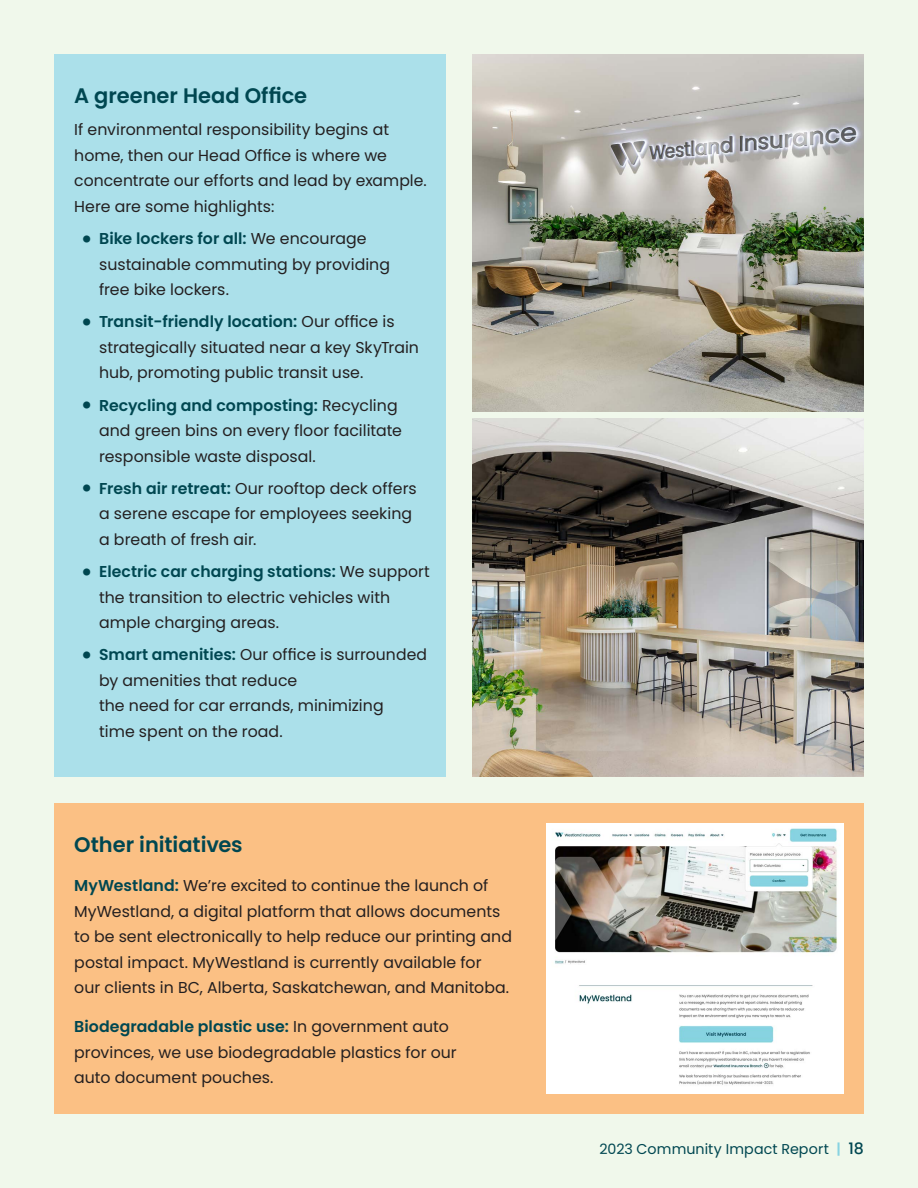
<style>
.page{position:relative;width:918px;height:1188px;background:#f0f8eb}
.page>*{position:absolute;margin:0;border:0;box-sizing:border-box;transform-origin:0 0}
.t1{font:600 21px "Poppins";color:#004751}
.t2{font:15.75px/25.5px "Poppins";color:#231f20}
.t3{font:14.25px "Poppins";letter-spacing:.005em;color:#004751}
.s1{font-weight:900;font-size:21px;color:#004751}
.s2{font-weight:600;color:#004751}
.s3{font-weight:600;color:#87d3e1}
.s4{font-weight:500;font-size:15.75px}
</style>
<div class="page">
<div style="left:54px;top:54px;width:392px;height:722px;background:#abe0ea"></div>
<div style="left:54px;top:803px;width:810px;height:311px;background:#fbc084"></div>
<img style="left:472px;top:54px;width:392px;height:358px">
<img style="left:472px;top:418px;width:392px;height:358px">
<img style="left:547px;top:824px;width:297px;height:270px">
<p class="t1" style="left:74px;top:84px;width:234px">A greener Head Office</p>
<p class="t2" style="left:74px;top:117px;width:353px">If environmental responsibility begins at home, then our Head Office is where we concentrate our efforts and lead by example.<br>Here are some highlights:</p>
<p class="t2" style="left:99px;top:226px;width:292px;text-indent:-18px"><span class="s1">•</span> <span class="s2">Bike lockers for all:</span> We encourage sustainable commuting by providing free bike lockers.</p>
<p class="t2" style="left:99px;top:309px;width:321px;text-indent:-18px"><span class="s1">•</span> <span class="s2">Transit-friendly location:</span> Our office is strategically situated near a key SkyTrain hub, promoting public transit use.</p>
<p class="t2" style="left:99px;top:392px;width:304px;text-indent:-18px"><span class="s1">•</span> <span class="s2">Recycling and composting:</span> Recycling and green bins on every floor facilitate responsible waste disposal.</p>
<p class="t2" style="left:99px;top:476px;width:319px;text-indent:-18px"><span class="s1">•</span> <span class="s2">Fresh air retreat:</span> Our rooftop deck offers a serene escape for employees seeking a breath of fresh air.</p>
<p class="t2" style="left:99px;top:559px;width:332px;text-indent:-18px"><span class="s1">•</span> <span class="s2">Electric car charging stations:</span> We support the transition to electric vehicles with ample charging areas.</p>
<p class="t2" style="left:99px;top:642px;width:329px;text-indent:-18px"><span class="s1">•</span> <span class="s2">Smart amenities:</span> Our office is surrounded by amenities that reduce<br>the need for car errands, minimizing<br>time spent on the road.</p>
<p class="t1" style="left:74px;top:833px;width:170px">Other initiatives</p>
<p class="t2" style="left:74px;top:873px;width:439px"><span class="s2">MyWestland:</span> We’re excited to continue the launch of MyWestland, a digital platform that allows documents to be sent electronically to help reduce our printing and postal impact. MyWestland is currently available for<br>our clients in BC, Alberta, Saskatchewan, and Manitoba.</p>
<p class="t2" style="left:74px;top:1014px;width:384px"><span class="s2">Biodegradable plastic use:</span> In government auto provinces, we use biodegradable plastics for our auto document pouches.</p>
<p class="t3" style="left:599px;top:1141px;width:266px">2023 Community Impact Report <span class="s3">|</span> <span class="s4">18</span></p>
</div>
